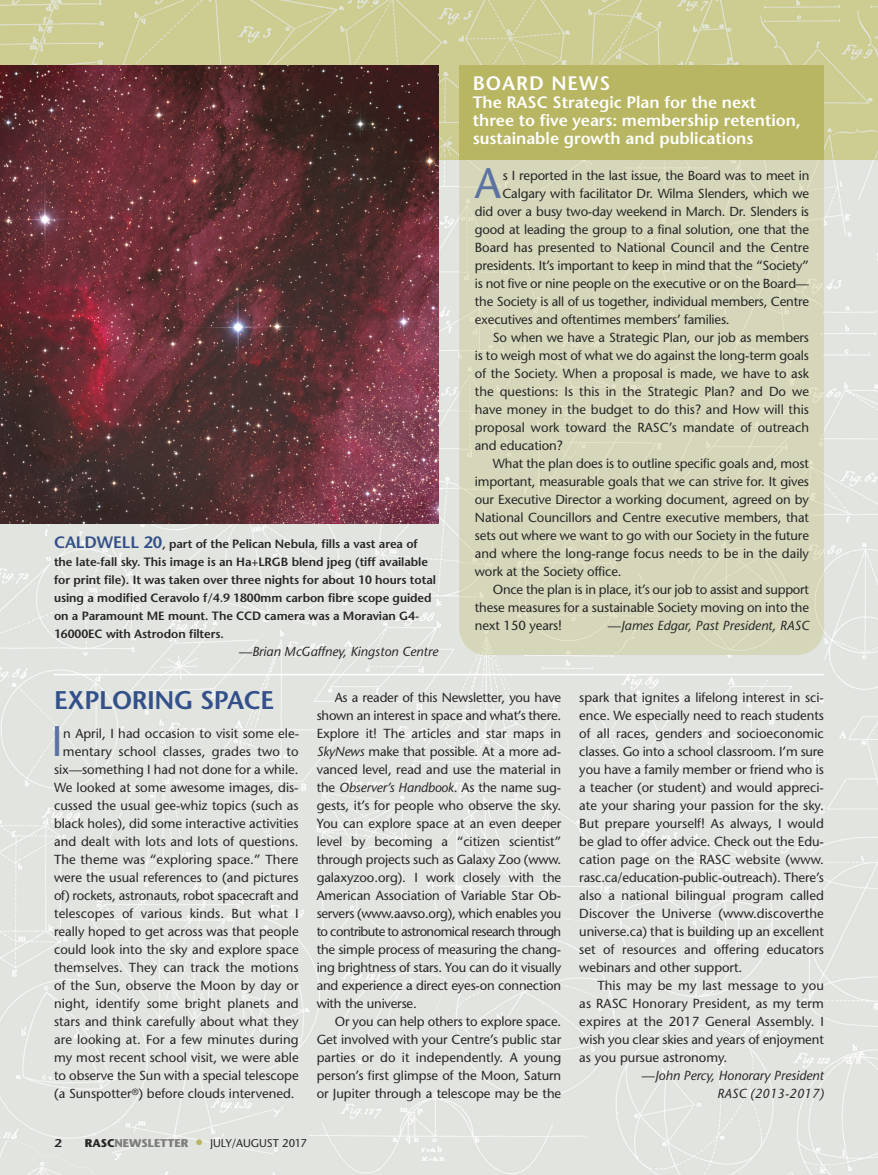
<style>
.page{position:relative;width:878px;height:1175px;background:#fff}
.page>*{position:absolute;margin:0;border:0;box-sizing:border-box;transform-origin:0 0}
.t1{font:42.75px "Stone Sans";color:#5c73a2}
.t2{font:600 25.5px "Stone Sans";letter-spacing:-.015em;color:#33508a}
.t3{font:600 19.5px "Stone Sans";letter-spacing:.05em;color:#fff}
.t4{font:600 16.5px/18px "Stone Sans";color:#fff}
.t5{font:13.2px/18px "Stone Sans";letter-spacing:-.005em;color:#272627;text-align:justify}
.t6{font:italic 13.2px "Stone Sans";color:#272627}
.t7{font:600 12px/18px "Stone Sans";letter-spacing:-.005em;color:#272627}
.t8{font:11.25px "Stone Sans";color:#272627}
.t9{font:600 11.25px "Stone Sans";color:#272627;scale:1.2 1}
.s1{font-size:16.5px;color:#33508a}
.s2{font-style:normal}
.s3{font-style:italic}
.s4{font-weight:700}
.s5{font-weight:700;color:#7d7d7d}
.s6{font-size:16.5px;color:#b8b662}
</style>
<div class="page">
<img style="left:0;top:159px;width:878px;height:1015px">
<div style="left:0;top:0;width:878px;height:159px;background:#cdcb91"></div>
<div style="left:459px;top:135px;width:365px;height:520px;background:#d6d6ba"></div>
<img style="left:0;top:65px;width:438px;height:458px">
<div style="left:459px;top:65px;width:364px;height:94px;background:#b8b662"></div>
<hr style="left:54px;top:674px;width:770px;height:1px;background:#fff">
<p class="t7" style="left:54px;top:535px;width:383px"><span class="s1">CALDWELL 20</span>, part of the Pelican Nebula, fills a vast area of the late-fall sky. This image is an Ha+LRGB blend jpeg (tiff available for print file). It was taken over three nights for about 10 hours total using a modified Ceravolo f/4.9 1800mm carbon fibre scope guided on a Paramount ME mount. The CCD camera was a Moravian G4- 16000EC with Astrodon filters.</p>
<p class="t6" style="left:239px;top:646px;width:201px"><span class="s2">—</span>Brian McGaffney, Kingston Centre</p>
<h3 class="t3" style="left:472px;top:76px;width:139px">BOARD NEWS</h3>
<p class="t4" style="left:472px;top:95px;width:329px">The RASC Strategic Plan for the next three to five years: membership retention, sustainable growth and publications</p>
<h1 class="t1" style="left:475px;top:167px;width:28px">A</h1>
<p class="t5" style="left:503px;top:168px;width:308px">s I reported in the last issue, the Board was to meet in</p>
<p class="t5" style="left:502px;top:186px;width:308px">Calgary with facilitator Dr. Wilma Slenders, which we</p>
<p class="t5" style="left:475px;top:204px;width:336px">did over a busy two-day weekend in March. Dr. Slenders is</p>
<p class="t5" style="left:475px;top:222px;width:336px">good at leading the group to a final solution, one that the</p>
<p class="t5" style="left:475px;top:240px;width:336px">Board has presented to National Council and the Centre</p>
<p class="t5" style="left:475px;top:258px;width:336px">presidents. It’s important to keep in mind that the “Society”</p>
<p class="t5" style="left:475px;top:276px;width:336px">is not five or nine people on the executive or on the Board—</p>
<p class="t5" style="left:475px;top:294px;width:336px">the Society is all of us together, individual members, Centre</p>
<p class="t5" style="left:475px;top:312px;width:256px">executives and oftentimes members’ families.</p>
<p class="t5" style="left:493px;top:330px;width:318px">So when we have a Strategic Plan, our job as members</p>
<p class="t5" style="left:475px;top:348px;width:336px">is to weigh most of what we do against the long-term goals</p>
<p class="t5" style="left:475px;top:366px;width:336px">of the Society. When a proposal is made, we have to ask</p>
<p class="t5" style="left:475px;top:384px;width:336px">the questions: Is this in the Strategic Plan? and Do we</p>
<p class="t5" style="left:475px;top:402px;width:336px">have money in the budget to do this? and How will this</p>
<p class="t5" style="left:475px;top:420px;width:336px">proposal work toward the RASC’s mandate of outreach</p>
<p class="t5" style="left:475px;top:438px;width:89px">and education?</p>
<p class="t5" style="left:493px;top:456px;width:318px">What the plan does is to outline specific goals and, most</p>
<p class="t5" style="left:475px;top:474px;width:336px">important, measurable goals that we can strive for. It gives</p>
<p class="t5" style="left:475px;top:492px;width:336px">our Executive Director a working document, agreed on by</p>
<p class="t5" style="left:475px;top:510px;width:336px">National Councillors and Centre executive members, that</p>
<p class="t5" style="left:475px;top:528px;width:336px">sets out where we want to go with our Society in the future</p>
<p class="t5" style="left:475px;top:546px;width:336px">and where the long-range focus needs to be in the daily</p>
<p class="t5" style="left:475px;top:564px;width:148px">work at the Society office.</p>
<p class="t5" style="left:493px;top:582px;width:318px">Once the plan is in place, it’s our job to assist and support</p>
<p class="t5" style="left:475px;top:600px;width:336px">these measures for a sustainable Society moving on into the</p>
<p class="t5" style="left:475px;top:618px;width:89px">next 150 years!</p>
<p class="t6" style="left:608px;top:620px;width:203px"><span class="s2">—</span>James Edgar, Past President, RASC</p>
<h2 class="t2" style="left:54px;top:690px;width:222px">EXPLORING SPACE</h2>
<h1 class="t1" style="left:52px;top:725px;width:13px">I</h1>
<p class="t5" style="left:63px;top:726px;width:237px">n April, I had occasion to visit some ele-</p>
<p class="t5" style="left:63px;top:744px;width:237px">mentary school classes, grades two to</p>
<p class="t5" style="left:54px;top:762px;width:246px">six—something I had not done for a while.</p>
<p class="t5" style="left:54px;top:780px;width:246px">We looked at some awesome images, dis-</p>
<p class="t5" style="left:54px;top:798px;width:246px">cussed the usual gee-whiz topics (such as</p>
<p class="t5" style="left:54px;top:816px;width:246px">black holes), did some interactive activities</p>
<p class="t5" style="left:54px;top:834px;width:246px">and dealt with lots and lots of questions.</p>
<p class="t5" style="left:54px;top:852px;width:246px">The theme was “exploring space.” There</p>
<p class="t5" style="left:54px;top:870px;width:246px">were the usual references to (and pictures</p>
<p class="t5" style="left:54px;top:888px;width:246px">of) rockets, astronauts, robot spacecraft and</p>
<p class="t5" style="left:54px;top:906px;width:246px">telescopes of various kinds. But what I</p>
<p class="t5" style="left:54px;top:924px;width:246px">really hoped to get across was that people</p>
<p class="t5" style="left:54px;top:942px;width:246px">could look into the sky and explore space</p>
<p class="t5" style="left:54px;top:960px;width:246px">themselves. They can track the motions</p>
<p class="t5" style="left:54px;top:978px;width:246px">of the Sun, observe the Moon by day or</p>
<p class="t5" style="left:54px;top:996px;width:246px">night, identify some bright planets and</p>
<p class="t5" style="left:54px;top:1014px;width:246px">stars and think carefully about what they</p>
<p class="t5" style="left:54px;top:1032px;width:246px">are looking at. For a few minutes during</p>
<p class="t5" style="left:54px;top:1050px;width:246px">my most recent school visit, we were able</p>
<p class="t5" style="left:54px;top:1068px;width:246px">to observe the Sun with a special telescope</p>
<p class="t5" style="left:54px;top:1086px;width:242px">(a Sunspotter<sup>®</sup>) before clouds intervened.</p>
<p class="t5" style="left:316px;top:690px;width:246px;text-indent:18px">As a reader of this Newsletter, you have shown an interest in space and what’s there.<br>Explore it! The articles and star maps in <span class="s3">SkyNews</span> make that possible. At a more ad&shy;vanced level, read and use the material in the <span class="s3">Observer’s Handbook</span>. As the name sug&shy;gests, it’s for people who observe the sky.<br>You can explore space at an even deeper level by becoming a “citizen scientist” through projects such as Galaxy Zoo (www. galaxyzoo.org). I work closely with the American Association of Variable Star Ob&shy;servers (www.aavso.org), which enables you to contribute to astronomical research through the simple process of measuring the chang&shy;ing brightness of stars. You can do it visually and experience a direct eyes-on connection with the universe.</p>
<p class="t5" style="left:316px;top:1014px;width:246px;text-indent:18px">Or you can help others to explore space.<br>Get involved with your Centre’s public star parties or do it independently. A young person’s first glimpse of the Moon, Saturn or Jupiter through a telescope may be the</p>
<p class="t9" style="left:54px;top:1138px;width:8px">2</p>
<p class="t8" style="left:85px;top:1138px;width:223px"><span class="s4">RASC</span><span class="s5">NEWSLETTER</span> <span class="s6">•</span> JULY/AUGUST 2017</p>
<p class="t5" style="left:579px;top:690px;width:246px">spark that ignites a lifelong interest in sci&shy;ence. We especially need to reach students of all races, genders and socioeconomic classes. Go into a school classroom. I’m sure you have a family member or friend who is a teacher (or student) and would appreci&shy;ate your sharing your passion for the sky.<br>But prepare yourself! As always, I would be glad to offer advice. Check out the Edu&shy;cation page on the RASC website (www. rasc.ca/education-public-outreach). There’s also a national bilingual program called Discover the Universe (www.discoverthe universe.ca) that is building up an excellent set of resources and offering educators webinars and other support.</p>
<p class="t5" style="left:597px;top:978px;width:228px">This may be my last message to you</p>
<p class="t5" style="left:579px;top:996px;width:246px">as RASC Honorary President, as my term</p>
<p class="t5" style="left:579px;top:1014px;width:246px">expires at the 2017 General Assembly. I</p>
<p class="t5" style="left:579px;top:1032px;width:246px">wish you clear skies and years of enjoyment</p>
<p class="t5" style="left:579px;top:1050px;width:150px">as you pursue astronomy.</p>
<p class="t6" style="left:642px;top:1070px;width:183px"><span class="s2">—</span>John Percy, Honorary President</p>
<p class="t6" style="left:717px;top:1088px;width:108px">RASC (2013-2017)</p>
</div>
